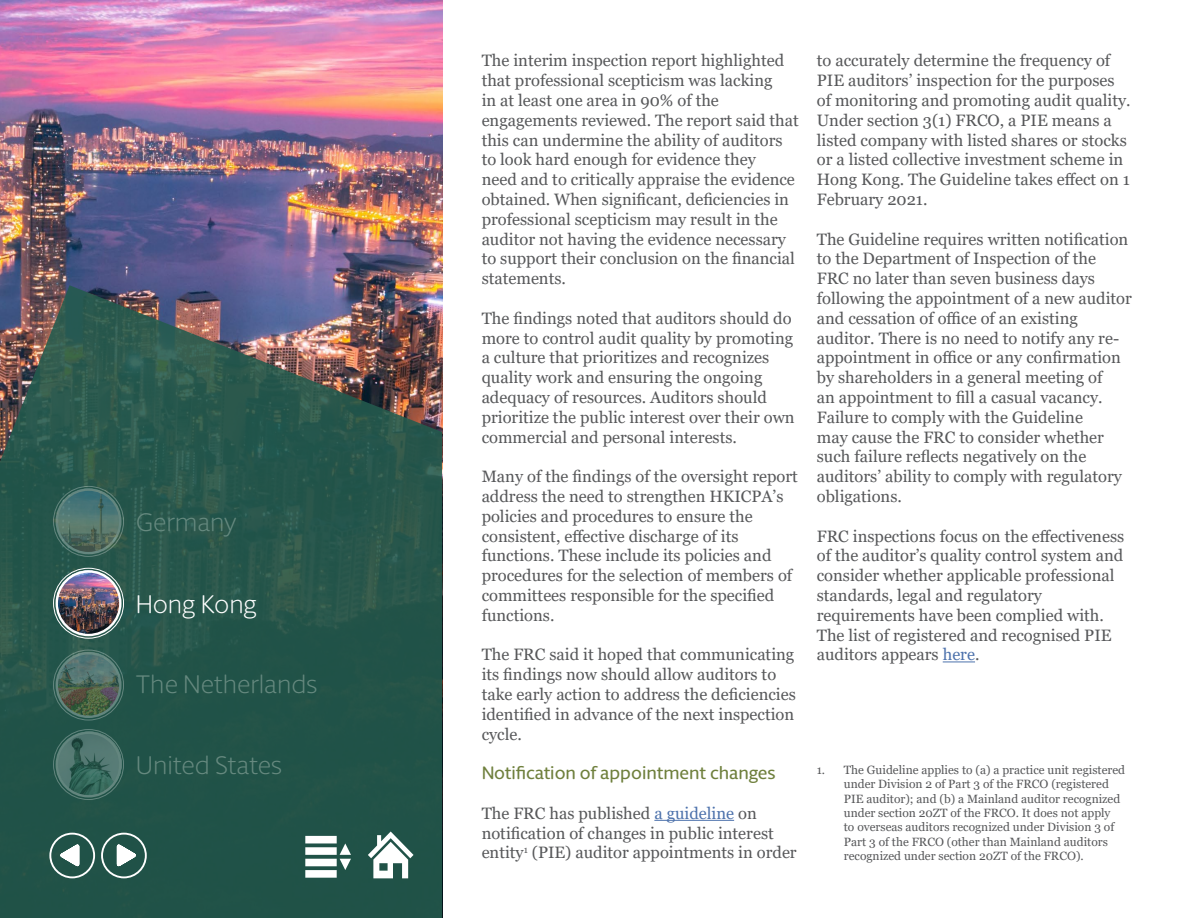
<style>
.page{position:relative;width:1188px;height:918px;background:#fff}
.page>*{position:absolute;margin:0;border:0;box-sizing:border-box;transform-origin:0 0}
.t1{font:300 25.5px "Berlingske Sans Round";color:#66897f}
.t2{font:300 25.5px "Berlingske Sans Round";letter-spacing:-.01em;color:#fff}
.t3{font:500 18px "Berlingske Sans Round";color:#6f803d}
.t4{font:16.5px/19.8px "Georgia";color:#57585a}
.t5{font:12px/14.4px "Georgia";color:#57585a}
.s1{color:#4d72ac}
</style>
<div class="page">
<hr style="left:654px;top:820px;width:80px;height:1px;background:#4d72ac">
<hr style="left:943px;top:662px;width:32px;height:1px;background:#4d72ac">
<img style="left:1px;top:1px;width:441px;height:916px">
<svg style="left:0;top:285px;width:441px;height:633px;background:#30574e"></svg>
<svg style="left:115px;top:840px;width:26px;height:31px"></svg>
<div style="left:101px;top:833px;width:46px;height:45px;border:2px solid #fff;border-radius:50%"></div>
<svg style="left:55px;top:840px;width:26px;height:31px"></svg>
<div style="left:49px;top:833px;width:46px;height:45px;border:2px solid #fff;border-radius:50%"></div>
<svg style="left:368px;top:832px;width:46px;height:46px"></svg>
<svg style="left:305px;top:836px;width:46px;height:42px"></svg>
<img style="left:56px;top:652px;width:65px;height:64px;border-radius:32px">
<div style="left:53px;top:650px;width:71px;height:70px;border:1px solid #fff;border-radius:50%"></div>
<div style="left:56px;top:652px;width:66px;height:66px;border:2px solid #fff;border-radius:50%"></div>
<img style="left:57px;top:732px;width:65px;height:64px;border-radius:32px">
<div style="left:53px;top:729px;width:71px;height:71px;border:1px solid #fff;border-radius:50%"></div>
<div style="left:56px;top:732px;width:66px;height:66px;border:2px solid #fff;border-radius:50%"></div>
<img style="left:56px;top:489px;width:65px;height:64px;border-radius:32px">
<div style="left:53px;top:486px;width:71px;height:71px;border:1px solid #fff;border-radius:50%"></div>
<div style="left:56px;top:488px;width:66px;height:66px;border:2px solid #fff;border-radius:50%"></div>
<img style="left:56px;top:570px;width:64px;height:65px;border-radius:32px">
<div style="left:53px;top:568px;width:71px;height:71px;border:1px solid #fff;border-radius:50%"></div>
<div style="left:56px;top:570px;width:66px;height:66px;border:2px solid #fff;border-radius:50%"></div>
<p class="t1" style="left:136px;top:505px;width:102px">Germany</p>
<p class="t2" style="left:136px;top:587px;width:122px">Hong Kong</p>
<p class="t1" style="left:136px;top:667px;width:183px">The Netherlands</p>
<p class="t1" style="left:136px;top:748px;width:148px">United States</p>
<p class="t4" style="left:482px;top:51px;width:319px">The interim inspection report highlighted that professional scepticism was lacking<br>in at least one area in 90% of the engagements reviewed. The report said that this can undermine the ability of auditors to look hard enough for evidence they<br>need and to critically appraise the evidence obtained. When significant, deficiencies in professional scepticism may result in the auditor not having the evidence necessary to support their conclusion on the financial statements.</p>
<p class="t4" style="left:482px;top:309px;width:314px">The findings noted that auditors should do more to control audit quality by promoting a culture that prioritizes and recognizes quality work and ensuring the ongoing adequacy of resources. Auditors should prioritize the public interest over their own commercial and personal interests.</p>
<p class="t4" style="left:482px;top:467px;width:318px">Many of the findings of the oversight report address the need to strengthen HKICPA’s policies and procedures to ensure the consistent, effective discharge of its functions. These include its policies and procedures for the selection of members of committees responsible for the specified functions.</p>
<p class="t4" style="left:482px;top:645px;width:316px">The FRC said it hoped that communicating its findings now should allow auditors to take early action to address the deficiencies identified in advance of the next inspection cycle.</p>
<p class="t3" style="left:482px;top:761px;width:296px">Notification of appointment changes</p>
<p class="t4" style="left:482px;top:804px;width:317px">The FRC has published <span class="s1">a guideline</span> on notification of changes in public interest entity<sup>1</sup> (PIE) auditor appointments in order</p>
<p class="t4" style="left:817px;top:51px;width:315px">to accurately determine the frequency of PIE auditors’ inspection for the purposes of monitoring and promoting audit quality.<br>Under section 3(1) FRCO, a PIE means a listed company with listed shares or stocks or a listed collective investment scheme in Hong Kong. The Guideline takes effect on 1<br>February 2021.</p>
<p class="t4" style="left:817px;top:229px;width:317px">The Guideline requires written notification to the Department of Inspection of the FRC no later than seven business days following the appointment of a new auditor and cessation of office of an existing auditor. There is no need to notify any re&shy;appointment in office or any confirmation by shareholders in a general meeting of<br>an appointment to fill a casual vacancy.<br>Failure to comply with the Guideline<br>may cause the FRC to consider whether such failure reflects negatively on the auditors’ ability to comply with regulatory obligations.</p>
<p class="t4" style="left:817px;top:526px;width:309px">FRC inspections focus on the effectiveness of the auditor’s quality control system and consider whether applicable professional standards, legal and regulatory requirements have been complied with.<br>The list of registered and recognised PIE auditors appears <span class="s1">here</span>.</p>
<p class="t5" style="left:844px;top:763px;width:283px;text-indent:-27px">1. The Guideline applies to (a) a practice unit registered under Division 2 of Part 3 of the FRCO (registered PIE auditor); and (b) a Mainland auditor recognized under section 20ZT of the FRCO. It does not apply<br>to overseas auditors recognized under Division 3 of Part 3 of the FRCO (other than Mainland auditors recognized under section 20ZT of the FRCO).</p>
</div>
